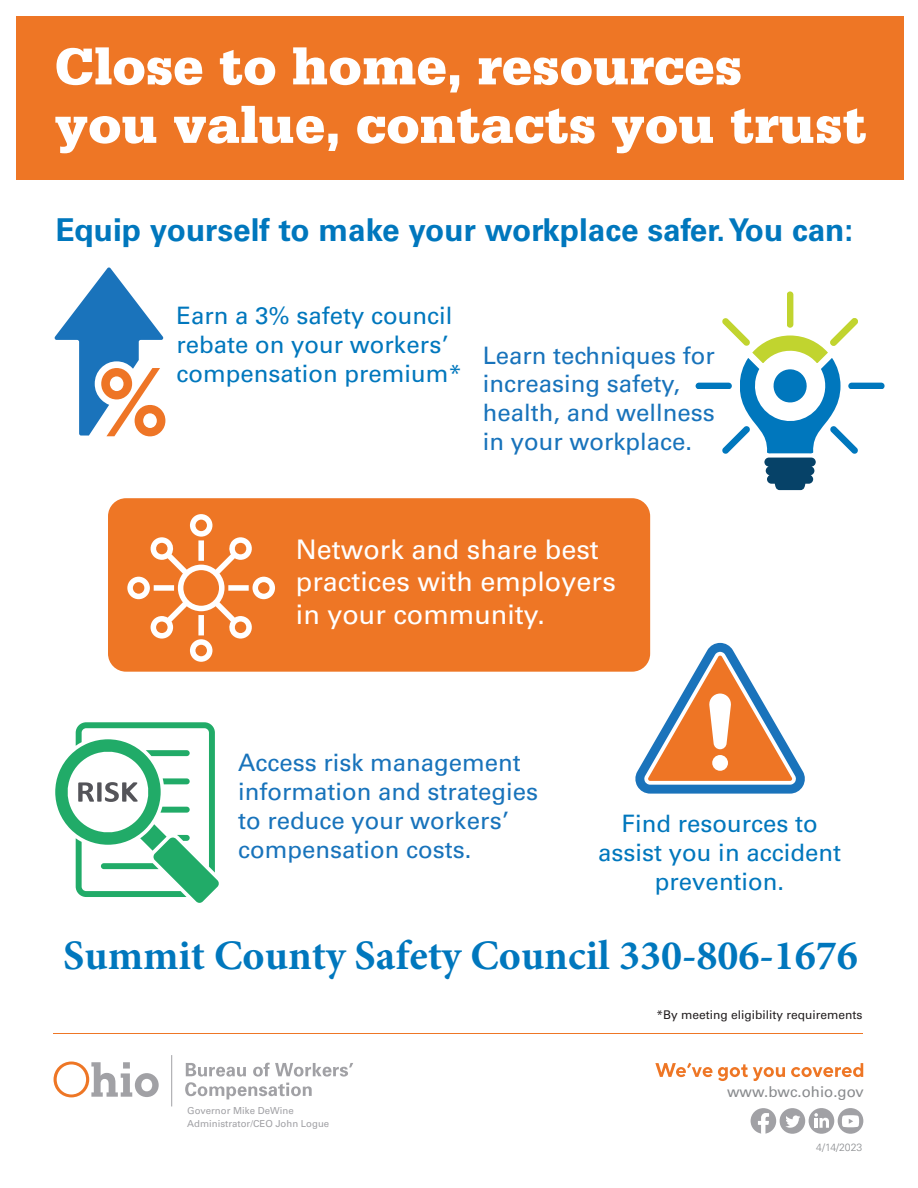
<style>
.page{position:relative;width:918px;height:1188px;background:#fff}
.page>*{position:absolute;margin:0;border:0;box-sizing:border-box;transform-origin:0 0}
.t1{font:900 54.75px/58.5px "Serifa Std";color:#fff}
.t2{font:700 42px "Minion Pro";color:#0077bd}
.t3{font:700 31.5px "Univers LT Std";color:#0077bd}
.t4{font:27px/32.4px "Univers LT Std";color:#fff}
.t5{font:24px/28.8px "Univers LT Std";color:#1873bb}
.t6{font:24px/28.8px "Univers LT Std";color:#0077bd}
.t7{font:15px "Univers LT Std";color:#898b8e}
.t8{font:12px "Univers LT Std";color:#231f20}
.t9{font:300 10.5px "Univers LT Std";color:#898b8e}
.t10{font:9.6px/14px "Univers LT Std";color:#a1a1a5}
</style>
<div class="page">
<div style="left:108px;top:498px;width:542px;height:174px;background:#ee7625;border-radius:18px"></div>
<div style="left:16px;top:16px;width:888px;height:163px;background:#ee7625"></div>
<svg style="left:655px;top:1063px;width:130px;height:18px"></svg>
<svg style="left:791px;top:1063px;width:72px;height:14px"></svg>
<hr style="left:53px;top:1033px;width:810px;height:1px;background:#ee7625">
<svg style="left:54px;top:1062px;width:105px;height:35px"></svg>
<svg style="left:185px;top:1063px;width:168px;height:36px"></svg>
<hr style="left:171px;top:1055px;width:1px;height:51px;background:#a1a1a5">
<svg style="left:751px;top:1108px;width:25px;height:26px"></svg>
<div style="left:780px;top:1108px;width:25px;height:26px;background:#a1a1a5;border-radius:50%"></div>
<svg style="left:786px;top:1115px;width:14px;height:13px"></svg>
<div style="left:809px;top:1108px;width:25px;height:26px;background:#a1a1a5;border-radius:50%"></div>
<svg style="left:814px;top:1113px;width:15px;height:15px"></svg>
<div style="left:838px;top:1108px;width:25px;height:26px;background:#a1a1a5;border-radius:50%"></div>
<svg style="left:842px;top:1115px;width:17px;height:12px"></svg>
<div style="left:696px;top:383px;width:36px;height:6px;background:#0077bd;border-radius:3px"></div>
<svg style="left:722px;top:291px;width:163px;height:199px"></svg>
<svg style="left:127px;top:514px;width:148px;height:148px"></svg>
<svg style="left:635px;top:643px;width:170px;height:151px"></svg>
<div style="left:712px;top:755px;width:16px;height:16px;background:#fff;border-radius:50%"></div>
<svg style="left:55px;top:722px;width:164px;height:181px"></svg>
<svg style="left:54px;top:267px;width:111px;height:169px"></svg>
<h1 class="t1" style="left:55px;top:37px;width:814px">Close to home, resources<br>you value, contacts you trust</h1>
<h3 class="t3" style="left:55px;top:211px;width:799px">Equip yourself to make your workplace safer. You can:</h3>
<p class="t6" style="left:177px;top:302px;width:287px">Earn a 3% safety council rebate on your workers’ compensation premium*</p>
<p class="t5" style="left:483px;top:341px;width:234px">Learn techniques for increasing safety, health, and wellness in your workplace.</p>
<p class="t4" style="left:296px;top:533px;width:322px">Network and share best practices with employers in your community.</p>
<p class="t5" style="left:238px;top:748px;width:302px">Access risk management information and strategies to reduce your workers’ compensation costs.</p>
<p class="t6" style="left:598px;top:809px;width:244px;text-align:center">Find resources to assist you in accident prevention.</p>
<h2 class="t2" style="left:63px;top:930px;width:796px">Summit County Safety Council 330-806-1676</h2>
<p class="t8" style="left:657px;top:1008px;width:208px">*By meeting eligibility requirements</p>
<p class="t10" style="left:187px;top:1103px;width:143px">Governor Mike DeWine<br>Administrator/CEO John Logue</p>
<p class="t7" style="left:727px;top:1083px;width:138px">www.bwc.ohio.gov</p>
<p class="t9" style="left:816px;top:1141px;width:48px">4/14/2023</p>
</div>
